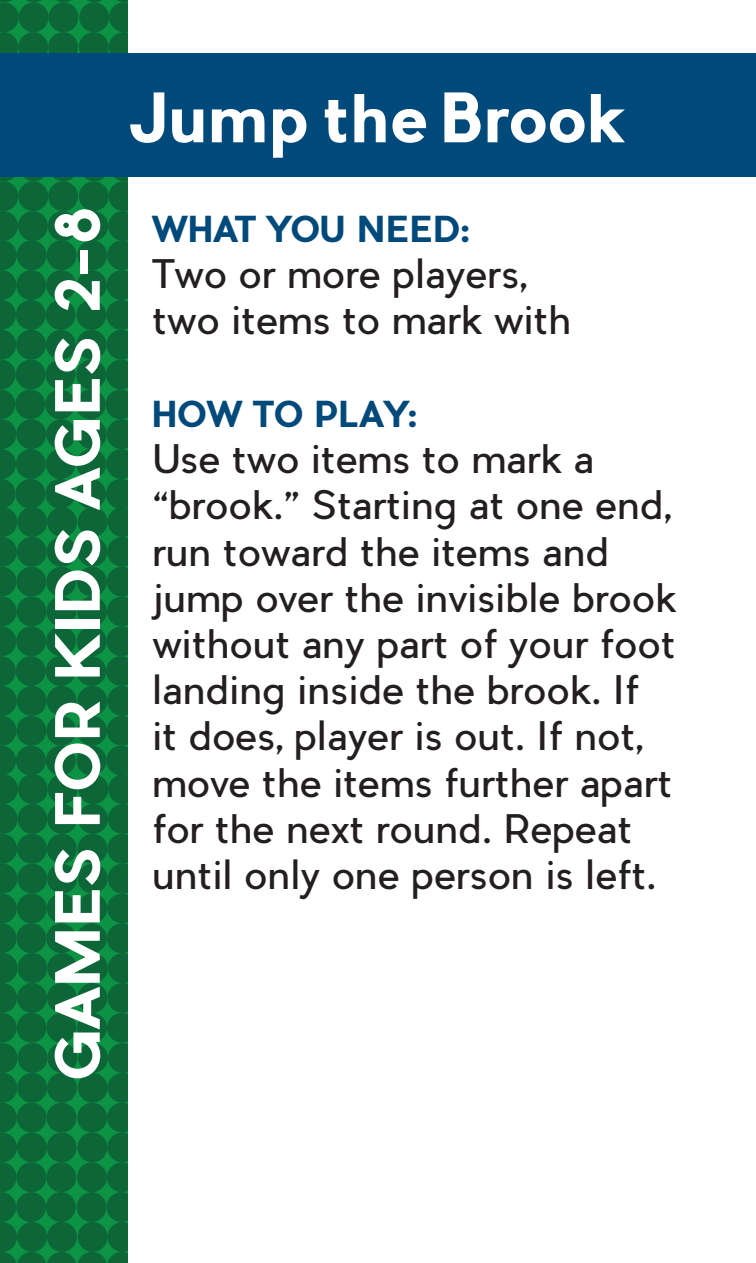
<style>
.page{position:relative;width:756px;height:1263px;background:#fff}
.page>*{position:absolute;margin:0;border:0;box-sizing:border-box;transform-origin:0 0}
.t1{font:700 66.5px "Pier Sans";color:#fff}
.t2{font:700 59.5px "Pier Sans";color:#fff}
.t3{font:38.5px/46.2px "Pier Sans";color:#231f20}
.t4{font:700 35px "Pier Sans";color:#00497b}
</style>
<div class="page">
<div style="left:0;top:53px;width:756px;height:124px;background:#00497b"></div>
<svg style="left:0;top:0;width:127px;height:1263px;background:#0a6b40"></svg>
<h2 class="t2" style="left:40px;top:1080px;width:873px;rotate:-90deg">GAMES FOR KIDS AGES 2-8</h2>
<h1 class="t1" style="left:128px;top:75px;width:500px">Jump the Brook</h1>
<p class="t4" style="left:152px;top:207px;width:319px">WHAT YOU NEED:</p>
<p class="t3" style="left:152px;top:251px;width:420px">Two or more players, two items to mark with</p>
<p class="t4" style="left:152px;top:392px;width:266px">HOW TO PLAY:</p>
<p class="t3" style="left:152px;top:436px;width:526px">Use two items to mark a “brook.” Starting at one end, run toward the items and jump over the invisible brook without any part of your foot landing inside the brook. If<br>it does, player is out. If not, move the items further apart for the next round. Repeat until only one person is left.</p>
</div>
